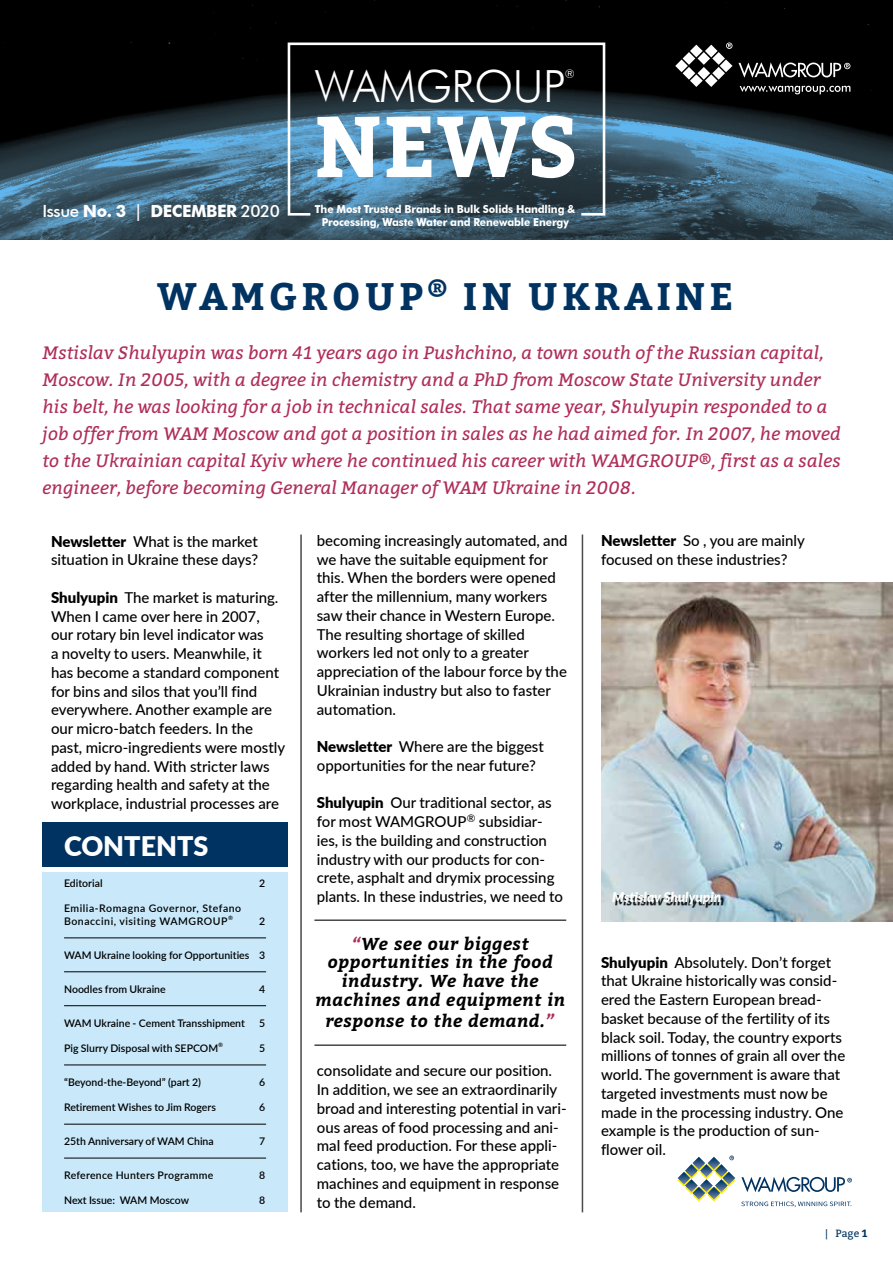
<style>
.page{position:relative;width:893px;height:1263px;background:#fff}
.page>*{position:absolute;margin:0;border:0;box-sizing:border-box;transform-origin:0 0}
.t1{font:700 85.8px "Bitter";color:#fff}
.t2{font:300 44.4px "Futura BT";letter-spacing:-.01em;color:#fff}
.t3{font:700 38.25px "Bitter";letter-spacing:.11em;color:#003361}
.t4{font:900 27px "Lato";color:#fff}
.t5{font:italic 18px/27px "Bitter";letter-spacing:.01em;color:#af2d58}
.t6{font:italic 700 17.25px/18.8px "Bitter";letter-spacing:.03em;color:#000;text-align:center}
.t7{font:700 16.8px "Futura BT";letter-spacing:-.025em;color:#fff}
.t8{font:500 15px/18.8px "Lato";color:#000}
.t9{font:italic 900 13.5px "Lato";color:#fff}
.t10{font:300 12px "Futura BT";color:#fff}
.t11{font:700 10.95px/13.2px "Futura BT";letter-spacing:-.01em;color:#fff;text-align:center;scale:.95 1}
.t12{font:600 10.5px "Lato";color:#000}
.t13{font:600 10.5px/12.6px "Lato";letter-spacing:.05em;color:#000}
.t14{font:600 10.5px "Lato";letter-spacing:.02em;color:#000}
.t15{font:10.5px "Bitter";color:#003361}
.t16{font:600 6px "Lato";color:#000}
.s1{font-weight:500}
.s2{font-weight:900}
.s3{color:#af2d58}
.s4{font-weight:700}
</style>
<div class="page">
<img style="left:0;top:0;width:893px;height:239px">
<svg style="left:675px;top:43px;width:175px;height:51px;background:#333"></svg>
<div style="left:43px;top:872px;width:245px;height:340px;background:#c9e9fb"></div>
<div style="left:43px;top:822px;width:245px;height:45px;background:#003361"></div>
<svg style="left:286px;top:41px;width:321px;height:176px;background:#344e5e"></svg>
<hr style="left:314px;top:919px;width:252px;height:2px;background:#4a4a49">
<hr style="left:314px;top:1044px;width:252px;height:2px;background:#4a4a49">
<hr style="left:64px;top:937px;width:202px;height:1px;background:#000">
<hr style="left:64px;top:971px;width:202px;height:1px;background:#000">
<hr style="left:64px;top:1005px;width:202px;height:1px;background:#000">
<hr style="left:64px;top:1064px;width:202px;height:1px;background:#000">
<hr style="left:64px;top:1124px;width:202px;height:1px;background:#000">
<hr style="left:64px;top:1158px;width:202px;height:1px;background:#000">
<hr style="left:582px;top:534px;width:1px;height:678px;background:#4a4a49">
<hr style="left:300px;top:534px;width:2px;height:678px;background:#4a4a49">
<img style="left:601px;top:583px;width:292px;height:339px">
<div style="left:615px;top:895px;width:109px;height:12px;background:#000;opacity:.87"></div>
<svg style="left:678px;top:1155px;width:57px;height:46px"></svg>
<svg style="left:741px;top:1176px;width:111px;height:16px"></svg>
<svg style="left:741px;top:1201px;width:110px;height:6px"></svg>
<p class="t7" style="left:43px;top:201px;width:239px"><span class="s1">Issue</span> No. 3 <span class="s1">|</span> DECEMBER <span class="s1">2020</span></p>
<h2 class="t2" style="left:314px;top:59px;width:252px">WAMGROUP</h2>
<p class="t10" style="left:565px;top:67px;width:11px">®</p>
<h1 class="t1" style="left:314px;top:81px;width:266px">NEWS</h1>
<p class="t11" style="left:315px;top:202px;width:276px">The Most Trusted Brands in Bulk Solids Handling &amp;<br>Processing, Waste Water and Renewable Energy</p>
<h3 class="t3" style="left:157px;top:267px;width:578px">WAMGROUP<sup>®</sup> IN UKRAINE</h3>
<p class="t5" style="left:43px;top:339px;width:800px">Mstislav Shulyupin was born 41 years ago in Pushchino, a town south of the Russian capital, Moscow. In 2005, with a degree in chemistry and a PhD from Moscow State University under his belt, he was looking for a job in technical sales. That same year, Shulyupin responded to a job offer from WAM Moscow and got a position in sales as he had aimed for. In 2007, he moved to the Ukrainian capital Kyiv where he continued his career with WAMGROUP®, first as a sales engineer, before becoming General Manager of WAM Ukraine in 2008.</p>
<p class="t8" style="left:317px;top:530px;width:252px">becoming increasingly automated, and we have the suitable equipment for this. When the borders were opened after the millennium, many workers saw their chance in Western Europe.<br>The resulting shortage of skilled workers led not only to a greater appreciation of the labour force by the Ukrainian industry but also to faster automation.</p>
<p class="t8" style="left:317px;top:736px;width:229px"><span class="s2">Newsletter</span> Where are the biggest opportunities for the near future?</p>
<p class="t8" style="left:317px;top:793px;width:248px"><span class="s2">Shulyupin</span> Our traditional sector, as for most WAMGROUP<sup>®</sup> subsidiar&shy;ies, is the building and construction industry with our products for con&shy;crete, asphalt and drymix processing plants. In these industries, we need to</p>
<p class="t8" style="left:601px;top:530px;width:205px"><span class="s2">Newsletter</span> So , you are mainly focused on these industries?</p>
<p class="t8" style="left:51px;top:531px;width:209px"><span class="s2">Newsletter</span> What is the market situation in Ukraine these days?</p>
<p class="t8" style="left:51px;top:587px;width:236px"><span class="s2">Shulyupin</span> The market is maturing.<br>When I came over here in 2007, our rotary bin level indicator was<br>a novelty to users. Meanwhile, it has become a standard component for bins and silos that you’ll find everywhere. Another example are our micro-batch feeders. In the past, micro-ingredients were mostly added by hand. With stricter laws regarding health and safety at the workplace, industrial processes are</p>
<h3 class="t4" style="left:64px;top:826px;width:146px">CONTENTS</h3>
<p class="t12" style="left:64px;top:875px;width:40px">Editorial</p>
<p class="t12" style="left:259px;top:875px;width:8px">2</p>
<p class="t13" style="left:64px;top:901px;width:179px">Emilia-Romagna Governor, Stefano<br>Bonaccini, visiting WAMGROUP</p>
<p class="t9" style="left:612px;top:887px;width:111px">Mstislav Shulyupin</p>
<p class="t16" style="left:228px;top:913px;width:6px">®</p>
<p class="t12" style="left:259px;top:913px;width:8px">2</p>
<p class="t12" style="left:64px;top:947px;width:203px">WAM Ukraine looking for Opportunities 3</p>
<p class="t12" style="left:64px;top:981px;width:103px">Noodles from Ukraine</p>
<p class="t12" style="left:259px;top:981px;width:8px">4</p>
<p class="t12" style="left:64px;top:1015px;width:182px">WAM Ukraine - Cement Transshipment</p>
<p class="t12" style="left:259px;top:1015px;width:8px">5</p>
<p class="t12" style="left:64px;top:1040px;width:156px">Pig Slurry Disposal with SEPCOM</p>
<p class="t16" style="left:218px;top:1040px;width:6px">®</p>
<p class="t12" style="left:259px;top:1040px;width:8px">5</p>
<p class="t12" style="left:64px;top:1074px;width:138px">“Beyond-the-Beyond” (part 2)</p>
<p class="t12" style="left:259px;top:1074px;width:8px">6</p>
<p class="t12" style="left:64px;top:1099px;width:153px">Retirement Wishes to Jim Rogers</p>
<p class="t12" style="left:259px;top:1099px;width:8px">6</p>
<p class="t12" style="left:64px;top:1133px;width:151px">25th Anniversary of WAM China</p>
<p class="t12" style="left:259px;top:1133px;width:8px">7</p>
<p class="t14" style="left:64px;top:1167px;width:151px">Reference Hunters Programme</p>
<p class="t12" style="left:259px;top:1167px;width:8px">8</p>
<p class="t12" style="left:64px;top:1193px;width:127px">Next Issue: WAM Moscow</p>
<p class="t12" style="left:259px;top:1193px;width:8px">8</p>
<p class="t6" style="left:316px;top:934px;width:251px"><span class="s3">“</span>We see our biggest opportunities in the food industry. We have the machines and equipment in</p>
<p class="t6" style="left:325px;top:1011px;width:231px">response to the demand.<span class="s3">”</span></p>
<p class="t8" style="left:601px;top:952px;width:246px"><span class="s2">Shulyupin</span> Absolutely. Don’t forget that Ukraine historically was consid&shy;ered the Eastern European bread&shy;basket because of the fertility of its black soil. Today, the country exports millions of tonnes of grain all over the world. The government is aware that targeted investments must now be made in the processing industry. One example is the production of sun&shy;flower oil.</p>
<p class="t8" style="left:317px;top:1061px;width:251px">consolidate and secure our position.<br>In addition, we see an extraordinarily broad and interesting potential in vari&shy;ous areas of food processing and ani&shy;mal feed production. For these appli&shy;cations, too, we have the appropriate machines and equipment in response to the demand.</p>
<p class="t15" style="left:825px;top:1226px;width:44px">| Page <span class="s4">1</span></p>
</div>
